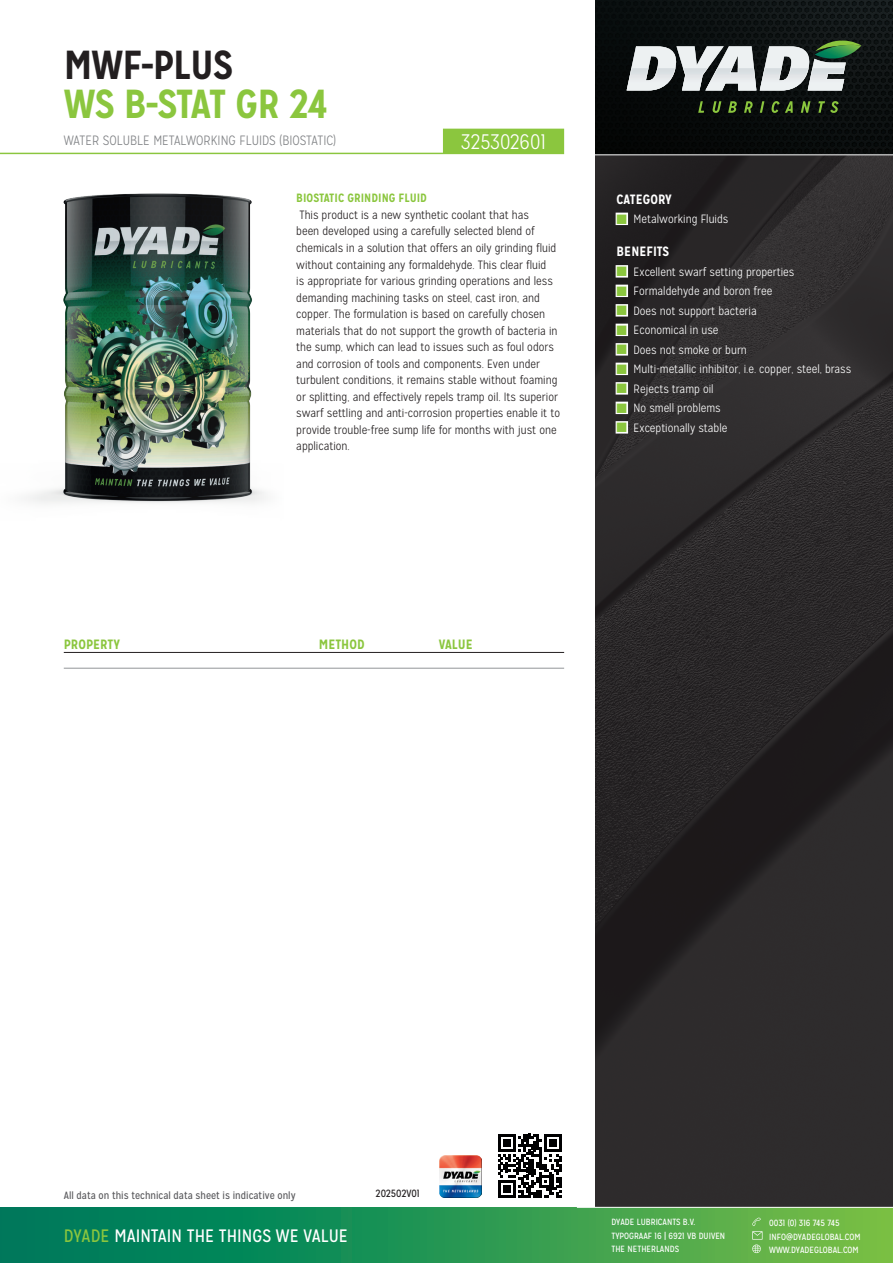
<style>
.page{position:relative;width:893px;height:1263px;background:#fff}
.page>*{position:absolute;margin:0;border:0;box-sizing:border-box;transform-origin:0 0}
.t1{font:700 40.5px "Mission Gothic";letter-spacing:-.045em;color:#8bc63e}
.t2{font:700 40.5px "Mission Gothic";letter-spacing:-.02em;color:#231f20}
.t3{font:300 21px "Mission Gothic";color:#fff}
.t4{font:18px "Mission Gothic";color:#fff}
.t5{font:300 13.5px "Mission Gothic";color:#808285}
.t6{font:700 13.5px "Mission Gothic";color:#8bc63e}
.t7{font:700 13.5px "Mission Gothic";color:#fff}
.t8{font:300 12px/16.5px "Mission Gothic";color:#231f20}
.t9{font:300 12px/19.5px "Mission Gothic";color:#fff}
.t10{font:700 12px "Mission Gothic";color:#8bc63e}
.t11{font:10.5px "Mission Gothic";color:#5a5a5d}
.t12{font:10.5px "Mission Gothic";color:#231f20}
.t13{font:9px/13.5px "Mission Gothic";color:#fff}
.s1{font-family:"European Pi Three";font-weight:400;font-size:10.5px}
.s2{color:#8bc63e}
</style>
<div class="page">
<svg style="left:595px;top:155px;width:298px;height:1052px;background:#2a2729"></svg>
<img style="left:595px;top:0;width:298px;height:154px">
<svg style="left:627px;top:40px;width:234px;height:50px;background:#8c9491"></svg>
<svg style="left:698px;top:101px;width:6px;height:12px"></svg>
<svg style="left:713px;top:101px;width:8px;height:12px"></svg>
<svg style="left:728px;top:101px;width:9px;height:12px"></svg>
<svg style="left:744px;top:101px;width:9px;height:12px"></svg>
<svg style="left:760px;top:101px;width:4px;height:12px"></svg>
<svg style="left:772px;top:101px;width:21px;height:12px"></svg>
<svg style="left:801px;top:101px;width:9px;height:12px"></svg>
<svg style="left:818px;top:101px;width:21px;height:12px"></svg>
<div style="left:0;top:1208px;width:893px;height:55px;background:linear-gradient(to right,#00745e,#73bd46)"></div>
<svg style="left:752px;top:1217px;width:10px;height:36px"></svg>
<img style="left:440px;top:1155px;width:42px;height:42px">
<svg style="left:498px;top:1134px;width:64px;height:64px"></svg>
<div style="left:446px;top:129px;width:118px;height:25px;background:#8bc63e"></div>
<img style="left:0;top:128px;width:446px;height:376px">
<hr style="left:64px;top:652px;width:500px;height:1px;background:#231f20">
<hr style="left:64px;top:668px;width:500px;height:1px;background:#939598">
<h1 class="t2" style="left:64px;top:40px;width:171px">MWF-PLUS</h1>
<h1 class="t1" style="left:64px;top:79px;width:266px">WS B-STAT GR 24</h1>
<p class="t5" style="left:64px;top:132px;width:274px">WATER SOLUBLE METALWORKING FLUIDS (BIOSTATIC)</p>
<h2 class="t3" style="left:461px;top:130px;width:87px">325302601</h2>
<p class="t10" style="left:296px;top:191px;width:132px">BIOSTATIC GRINDING FLUID</p>
<p class="t8" style="left:296px;top:207px;width:265px">This product is a new synthetic coolant that has<br>been developed using a carefully selected blend of chemicals in a solution that offers an oily grinding fluid without containing any formaldehyde. This clear fluid<br>is appropriate for various grinding operations and less demanding machining tasks on steel, cast iron, and copper. The formulation is based on carefully chosen materials that do not support the growth of bacteria in the sump, which can lead to issues such as foul odors and corrosion of tools and components. Even under turbulent conditions, it remains stable without foaming or splitting, and effectively repels tramp oil. Its superior swarf settling and anti-corrosion properties enable it to provide trouble-free sump life for months with just one application.</p>
<p class="t7" style="left:617px;top:190px;width:57px">CATEGORY</p>
<p class="t9" style="left:617px;top:209px;width:113px"><span class="s1">N</span> Metalworking Fluids</p>
<p class="t7" style="left:617px;top:243px;width:54px">BENEFITS</p>
<p class="t9" style="left:617px;top:262px;width:236px"><span class="s1">N</span> Excellent swarf setting properties<br><span class="s1">N</span> Formaldehyde and boron free<br><span class="s1">N</span> Does not support bacteria<br><span class="s1">N</span> Economical in use<br><span class="s1">N</span> Does not smoke or burn<br><span class="s1">N</span> Multi-metallic inhibitor, i.e. copper, steel, brass<br><span class="s1">N</span> Rejects tramp oil<br><span class="s1">N</span> No smell problems<br><span class="s1">N</span> Exceptionally stable</p>
<p class="t6" style="left:64px;top:636px;width:58px">PROPERTY</p>
<p class="t6" style="left:319px;top:636px;width:47px">METHOD</p>
<p class="t6" style="left:439px;top:636px;width:36px">VALUE</p>
<p class="t11" style="left:64px;top:1189px;width:233px">All data on this technical data sheet is indicative only</p>
<p class="t12" style="left:376px;top:1187px;width:46px">202502V01</p>
<h3 class="t4" style="left:64px;top:1225px;width:286px"><span class="s2">DYADE</span> MAINTAIN THE THINGS WE VALUE</h3>
<p class="t13" style="left:611px;top:1215px;width:115px">DYADE LUBRICANTS B.V.<br>TYPOGRAAF 16 | 6921 VB DUIVEN<br>THE NETHERLANDS</p>
<p class="t13" style="left:769px;top:1216px;width:93px">0031 (0) 316 745 745<br>INFO@DYADEGLOBAL.COM<br>WWW.DYADEGLOBAL.COM</p>
</div>
